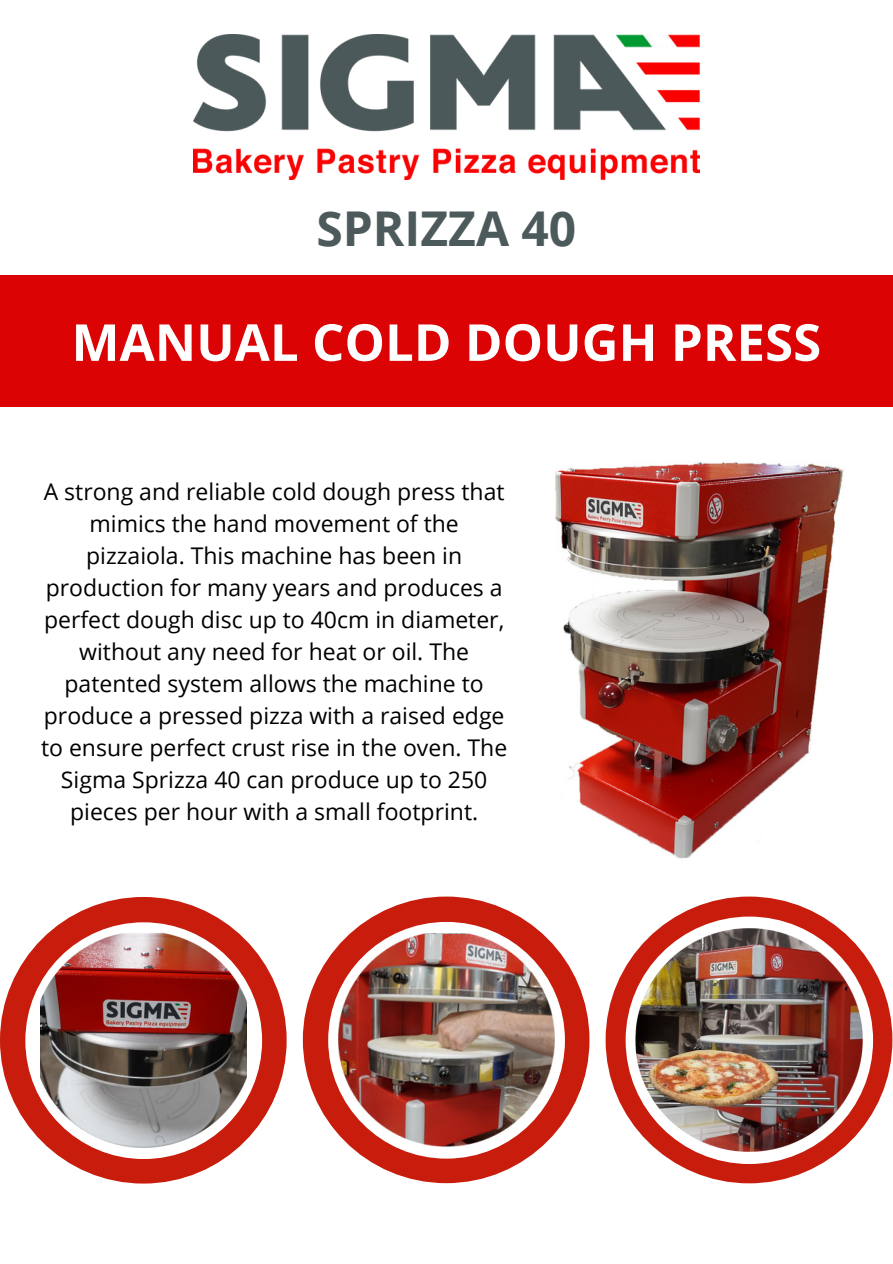
<style>
.page{position:relative;width:893px;height:1264px;background:#fff}
.page>*{position:absolute;margin:0;border:0;box-sizing:border-box;transform-origin:0 0}
.t1{font:700 51px "Open Sans";color:#fff}
.t2{font:700 48px "Open Sans";color:#4d5a5b}
.t3{font:22.95px/32px "Open Sans";color:#000;text-align:center}
</style>
<div class="page">
<img style="left:193px;top:34px;width:506px;height:145px">
<img style="left:554px;top:462px;width:290px;height:398px">
<div style="left:0;top:275px;width:892px;height:132px;background:#db0303"></div>
<div style="left:0;top:897px;width:286px;height:286px;background:#c81d0d;border-radius:50%"></div>
<div style="left:25px;top:922px;width:237px;height:236px;background:#fff;border-radius:50%"></div>
<div style="left:303px;top:896px;width:286px;height:287px;background:#c81d0d;border-radius:50%"></div>
<div style="left:328px;top:921px;width:237px;height:237px;background:#fff;border-radius:50%"></div>
<div style="left:605px;top:896px;width:287px;height:287px;background:#c81d0d;border-radius:50%"></div>
<div style="left:625px;top:916px;width:248px;height:247px;background:#fff;border-radius:50%"></div>
<img style="left:635px;top:928px;width:227px;height:223px">
<img style="left:41px;top:931px;width:205px;height:216px">
<img style="left:338px;top:931px;width:216px;height:215px">
<h2 class="t2" style="left:316px;top:195px;width:261px">SPRIZZA 40</h2>
<h1 class="t1" style="left:71px;top:306px;width:751px">MANUAL COLD DOUGH PRESS</h1>
<p class="t3" style="left:41px;top:475px;width:467px">A strong and reliable cold dough press that mimics the hand movement of the pizzaiola. This machine has been in production for many years and produces a perfect dough disc up to 40cm in diameter, without any need for heat or oil. The patented system allows the machine to produce a pressed pizza with a raised edge to ensure perfect crust rise in the oven. The Sigma Sprizza 40 can produce up to 250 pieces per hour with a small footprint.</p>
</div>
